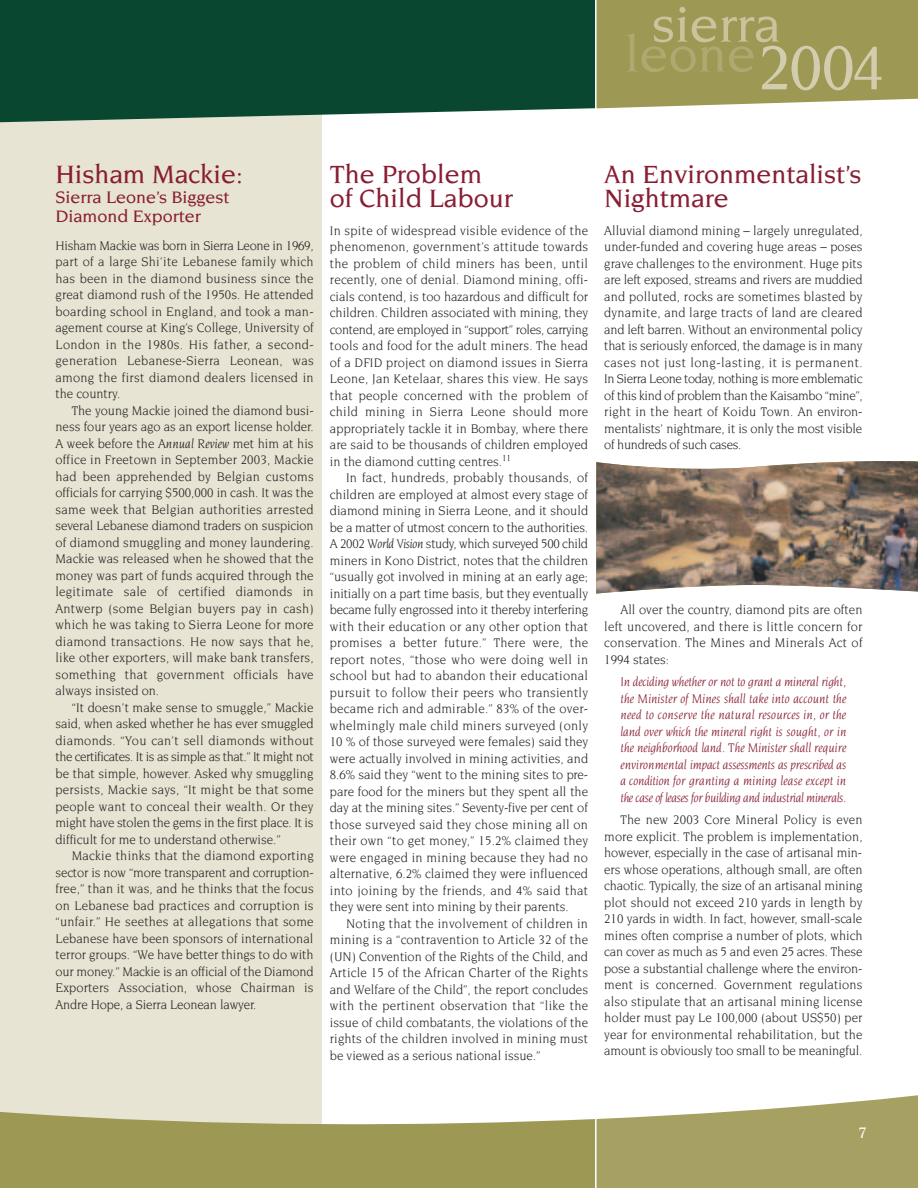
<style>
.page{position:relative;width:918px;height:1188px;background:#fff}
.page>*{position:absolute;margin:0;border:0;box-sizing:border-box;transform-origin:0 0}
.t1{font:500 52.5px "Novarese";color:#aea971}
.t2{font:500 52.5px "Novarese";color:#cac39e}
.t3{font:500 27px/24px "Novarese";color:#881d33}
.t4{font:500 18px/19.5px "Novarese";color:#881d33}
.t5{font:500 16.5px "Novarese";color:#fff}
.t6{font:13.5px/16.5px "Novarese";color:#231f20;text-align:justify;scale:.95 1}
.t7{font:italic 13.5px/16.5px "Novarese";letter-spacing:-.03em;color:#881d33;text-align:justify;scale:.95 1}
.s1{font-size:67.05px;color:#d3cdaf}
.s2{font-style:italic}
</style>
<div class="page">
<div style="left:0;top:54px;width:322px;height:1104px;background:#e7e4d3"></div>
<div style="left:0;top:0;width:595px;height:122px;background:#094730"></div>
<svg style="left:0;top:1111px;width:595px;height:77px;background:#a8a366"></svg>
<svg style="left:597px;top:1095px;width:321px;height:93px;background:#b3ae79"></svg>
<div style="left:597px;top:0;width:321px;height:108px;background:#9d9853"></div>
<img style="left:596px;top:461px;width:322px;height:133px">
<h1 class="t2" style="left:652px;top:3px;width:130px">sierra</h1>
<h1 class="t1" style="left:625px;top:33px;width:261px">leone<span class="s1">2004</span></h1>
<h2 class="t3" style="left:56px;top:164px;width:189px">Hisham Mackie:</h2>
<h3 class="t4" style="left:56px;top:188px;width:176px">Sierra Leone’s Biggest<br>Diamond Exporter</h3>
<p class="t6" style="left:56px;top:238px;width:273px">Hisham Mackie was born in Sierra Leone in 1969, part of a large Shi’ite Lebanese family which has been in the diamond business since the great diamond rush of the 1950s. He attended boarding school in England, and took a man&shy;agement course at King’s College, University of London in the 1980s. His father, a second&shy;generation Lebanese-Sierra Leonean, was among the first diamond dealers licensed in the country.</p>
<p class="t6" style="left:55px;top:403px;width:273px;text-indent:16px">The young Mackie joined the diamond busi&shy;ness four years ago as an export license holder.<br>A week before the <span class="s2">Annual Review</span> met him at his office in Freetown in September 2003, Mackie had been apprehended by Belgian customs officials for carrying $500,000 in cash. It was the same week that Belgian authorities arrested several Lebanese diamond traders on suspicion of diamond smuggling and money laundering.<br>Mackie was released when he showed that the money was part of funds acquired through the legitimate sale of certified diamonds in Antwerp (some Belgian buyers pay in cash) which he was taking to Sierra Leone for more diamond transactions. He now says that he, like other exporters, will make bank transfers, something that government officials have always insisted on.</p>
<p class="t6" style="left:56px;top:700px;width:273px;text-indent:16px">“It doesn’t make sense to smuggle,” Mackie said, when asked whether he has ever smuggled diamonds. “You can’t sell diamonds without the certificates. It is as simple as that.” It might not be that simple, however. Asked why smuggling persists, Mackie says, “It might be that some people want to conceal their wealth. Or they might have stolen the gems in the first place. It is difficult for me to understand otherwise.”</p>
<p class="t6" style="left:56px;top:848px;width:273px;text-indent:16px">Mackie thinks that the diamond exporting sector is now “more transparent and corruption&shy;free,” than it was, and he thinks that the focus on Lebanese bad practices and corruption is “unfair.” He seethes at allegations that some Lebanese have been sponsors of international terror groups. “We have better things to do with our money.” Mackie is an official of the Diamond Exporters Association, whose Chairman is Andre Hope, a Sierra Leonean lawyer.</p>
<h2 class="t3" style="left:330px;top:164px;width:185px">The Problem<br>of Child Labour</h2>
<p class="t6" style="left:330px;top:223px;width:274px">In spite of widespread visible evidence of the phenomenon, government’s attitude towards the problem of child miners has been, until recently, one of denial. Diamond mining, offi&shy;cials contend, is too hazardous and difficult for children. Children associated with mining, they contend, are employed in “support” roles, carrying tools and food for the adult miners. The head of a DFID project on diamond issues in Sierra Leone, Jan Ketelaar, shares this view. He says that people concerned with the problem of child mining in Sierra Leone should more appropriately tackle it in Bombay, where there are said to be thousands of children employed in the diamond cutting centres.<sup>11</sup></p>
<p class="t6" style="left:330px;top:470px;width:273px;text-indent:16px">In fact, hundreds, probably thousands, of children are employed at almost every stage of diamond mining in Sierra Leone, and it should be a matter of utmost concern to the authorities.<br>A 2002 <span class="s2">World Vision</span> study, which surveyed 500 child miners in Kono District, notes that the children “usually got involved in mining at an early age; initially on a part time basis, but they eventually became fully engrossed into it thereby interfering with their education or any other option that promises a better future.” There were, the report notes, “those who were doing well in school but had to abandon their educational pursuit to follow their peers who transiently became rich and admirable.” 83% of the over&shy;whelmingly male child miners surveyed (only 10 % of those surveyed were females) said they were actually involved in mining activities, and 8.6% said they “went to the mining sites to pre&shy;pare food for the miners but they spent all the day at the mining sites.” Seventy-five per cent of those surveyed said they chose mining all on their own “to get money,” 15.2% claimed they were engaged in mining because they had no alternative, 6.2% claimed they were influenced into joining by the friends, and 4% said that they were sent into mining by their parents.</p>
<p class="t6" style="left:330px;top:916px;width:273px;text-indent:16px">Noting that the involvement of children in mining is a “contravention to Article 32 of the (UN) Convention of the Rights of the Child, and Article 15 of the African Charter of the Rights and Welfare of the Child”, the report concludes with the pertinent observation that “like the issue of child combatants, the violations of the rights of the children involved in mining must be viewed as a serious national issue.”</p>
<h2 class="t3" style="left:604px;top:164px;width:259px">An Environmentalist’s<br>Nightmare</h2>
<p class="t6" style="left:604px;top:223px;width:274px">Alluvial diamond mining – largely unregulated, under-funded and covering huge areas – poses grave challenges to the environment. Huge pits are left exposed, streams and rivers are muddied and polluted, rocks are sometimes blasted by dynamite, and large tracts of land are cleared and left barren. Without an environmental policy that is seriously enforced, the damage is in many cases not just long-lasting, it is permanent.<br>In Sierra Leone today, nothing is more emblematic of this kind of problem than the Kaisambo “mine”, right in the heart of Koidu Town. An environ&shy;mentalists’ nightmare, it is only the most visible of hundreds of such cases.</p>
<p class="t6" style="left:604px;top:602px;width:273px;text-indent:16px">All over the country, diamond pits are often left uncovered, and there is little concern for conservation. The Mines and Minerals Act of 1994 states:</p>
<p class="t7" style="left:621px;top:674px;width:239px">In deciding whether or not to grant a mineral right, the Minister of Mines shall take into account the need to conserve the natural resources in, or the land over which the mineral right is sought, or in the neighborhood land. The Minister shall require environmental impact assessments as prescribed as a condition for granting a mining lease except in the case of leases for building and industrial minerals.</p>
<p class="t6" style="left:604px;top:812px;width:273px;text-indent:16px">The new 2003 Core Mineral Policy is even more explicit. The problem is implementation, however, especially in the case of artisanal min&shy;ers whose operations, although small, are often chaotic. Typically, the size of an artisanal mining plot should not exceed 210 yards in length by 210 yards in width. In fact, however, small-scale mines often comprise a number of plots, which can cover as much as 5 and even 25 acres. These pose a substantial challenge where the environ&shy;ment is concerned. Government regulations also stipulate that an artisanal mining license holder must pay Le 100,000 (about US$50) per year for environmental rehabilitation, but the amount is obviously too small to be meaningful.</p>
<p class="t5" style="left:858px;top:1126px;width:10px">7</p>
</div>
